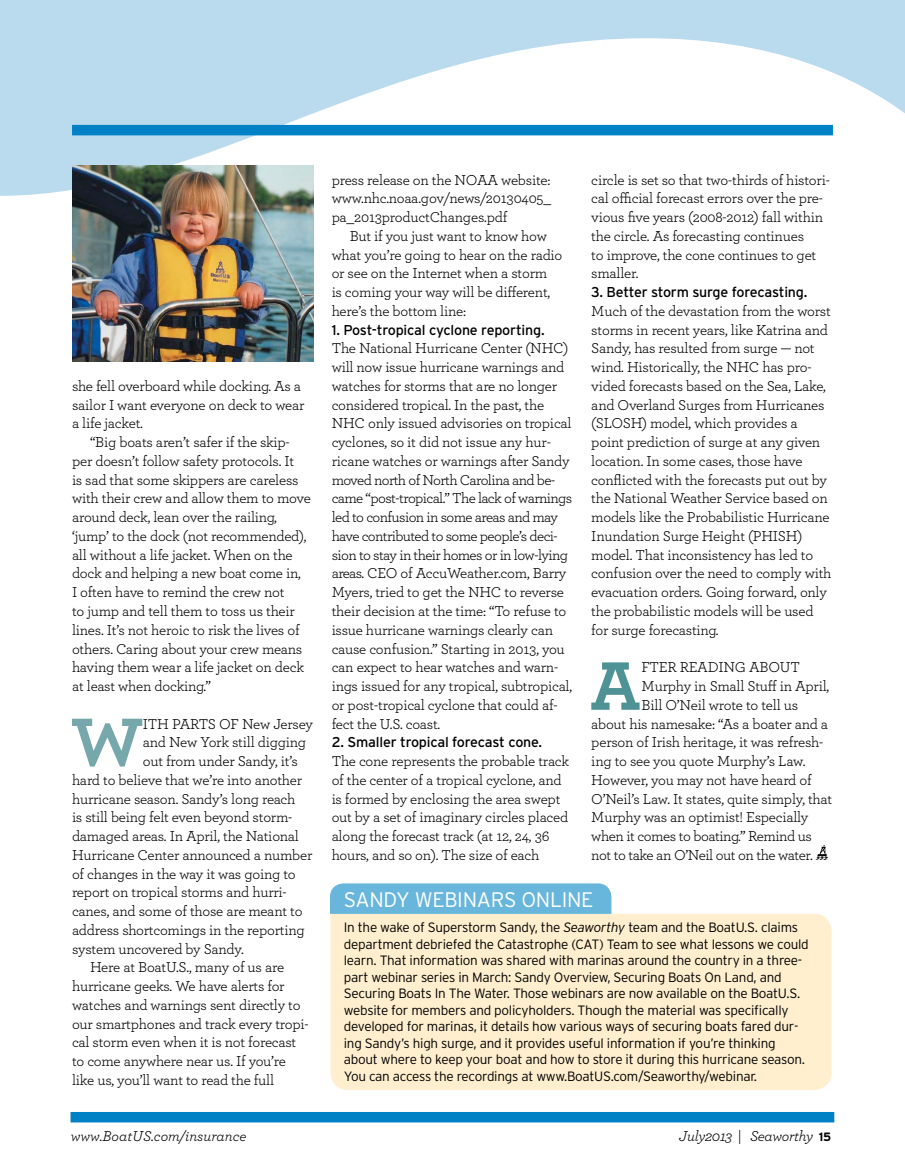
<style>
.page{position:relative;width:905px;height:1175px;background:#fff}
.page>*{position:absolute;margin:0;border:0;box-sizing:border-box;transform-origin:0 0}
.t1{font:700 72px "Archer";color:#4e9295}
.t2{font:700 72px "Archer";color:#76a7aa}
.t3{font:300 21px "Interstate";letter-spacing:-.015em;color:#fff}
.t4{font:15px/18.8px "Archer";letter-spacing:-.015em;color:#000}
.t5{font:italic 15px "Archer";letter-spacing:-.015em;color:#000}
.t6{font:15px "Archer";letter-spacing:-.035em;color:#000}
.t7{font:14.25px "Interstate";letter-spacing:-.015em;color:#000}
.t8{font:300 13.5px/16.5px "Interstate";letter-spacing:-.02em;color:#000}
.s1{font-style:italic}
.s2{font-family:"Interstate";font-weight:700;font-style:normal;font-size:12px}
</style>
<div class="page">
<svg style="left:0;top:0;width:904px;height:196px;fill:#badbee"></svg>
<div style="left:70px;top:1112px;width:764px;height:10px;background:#0081c6"></div>
<div style="left:72px;top:125px;width:760px;height:10px;background:#0081c6"></div>
<svg style="left:815px;top:845px;width:13px;height:15px"></svg>
<img style="left:72px;top:165px;width:242px;height:197px">
<div style="left:330px;top:913px;width:501px;height:177px;background:#ffefcf"></div>
<svg style="left:330px;top:883px;width:281px;height:31px;background:#6cb7dd"></svg>
<p class="t4" style="left:72px;top:376px;width:234px">she fell overboard while docking. As a sailor I want everyone on deck to wear a life jacket.</p>
<p class="t4" style="left:72px;top:432px;width:240px;text-indent:18px">“Big boats aren’t safer if the skip&shy;per doesn’t follow safety protocols. It<br>is sad that some skippers are careless with their crew and allow them to move around deck, lean over the railing, ‘jump’ to the dock (not recommended), all without a life jacket. When on the dock and helping a new boat come in,<br>I often have to remind the crew not<br>to jump and tell them to toss us their lines. It’s not heroic to risk the lives of others. Caring about your crew means having them wear a life jacket on deck at least when docking.”</p>
<h1 class="t2" style="left:70px;top:685px;width:75px">W</h1>
<p class="t4" style="left:143px;top:713px;width:171px">ith parts of New Jersey</p>
<p class="t4" style="left:143px;top:732px;width:165px">and New York still digging</p>
<p class="t4" style="left:143px;top:751px;width:156px">out from under Sandy, it’s</p>
<p class="t4" style="left:72px;top:769px;width:231px">hard to believe that we’re into another</p>
<p class="t4" style="left:72px;top:788px;width:225px">hurricane season. Sandy’s long reach</p>
<p class="t4" style="left:72px;top:807px;width:222px">is still being felt even beyond storm-</p>
<p class="t4" style="left:72px;top:826px;width:228px">damaged areas. In April, the National</p>
<p class="t4" style="left:72px;top:844px;width:242px">Hurricane Center announced a number</p>
<p class="t4" style="left:72px;top:863px;width:225px">of changes in the way it was going to</p>
<p class="t4" style="left:72px;top:882px;width:216px">report on tropical storms and hurri-</p>
<p class="t4" style="left:72px;top:901px;width:232px">canes, and some of those are meant to</p>
<p class="t4" style="left:72px;top:919px;width:234px">address shortcomings in the reporting</p>
<p class="t4" style="left:72px;top:938px;width:173px">system uncovered by Sandy.</p>
<p class="t4" style="left:90px;top:957px;width:196px">Here at BoatU.S., many of us are</p>
<p class="t4" style="left:72px;top:976px;width:214px">hurricane geeks. We have alerts for</p>
<p class="t4" style="left:72px;top:994px;width:230px">watches and warnings sent directly to</p>
<p class="t4" style="left:72px;top:1013px;width:238px">our smartphones and track every tropi-</p>
<p class="t4" style="left:72px;top:1032px;width:226px">cal storm even when it is not forecast</p>
<p class="t4" style="left:72px;top:1051px;width:215px">to come anywhere near us. If you’re</p>
<p class="t4" style="left:72px;top:1069px;width:203px">like us, you’ll want to read the full</p>
<p class="t4" style="left:332px;top:169px;width:221px;text-align:justify;text-indent:169px">website: www.nhc.noaa.gov/news/20130405_ pa_2013productChanges.pdf</p>
<p class="t4" style="left:332px;top:226px;width:232px;text-indent:18px">But if you just want to know how what you’re going to hear on the radio or see on the Internet when a storm<br>is coming your way will be different, here’s the bottom line:</p>
<p class="t7" style="left:332px;top:321px;width:214px">1. Post-tropical cyclone reporting.</p>
<p class="t4" style="left:332px;top:338px;width:242px">The National Hurricane Center (NH C) will now issue hurricane warnings and watches for storms that are no longer considered tropical. In the past, the<br>NH C only issued advisories on tropical cyclones, so it did not issue any hur&shy;ricane watches or warnings after Sandy moved north of North Carolina and be&shy;came “post-tropical.” The lack of warnings led to confusion in some areas and may have contributed to some people’s deci&shy;sion to stay in their homes or in low-lying areas. CEO of AccuWeather.com, Barry Myers, tried to get the NH C to reverse their decision at the time: “To refuse to issue hurricane warnings clearly can cause confusion.” Starting in 2013, you can expect to hear watches and warn&shy;ings issued for any tropical, subtropical, or post-tropical cyclone that could af&shy;fect the U.S. coast.</p>
<p class="t7" style="left:332px;top:733px;width:212px">2. Smaller tropical forecast cone.</p>
<p class="t4" style="left:331px;top:751px;width:239px">The cone represents the probable track of the center of a tropical cyclone, and is formed by enclosing the area swept out by a set of imaginary circles placed along the forecast track (at 12, 24, 36 hours, and so on). The size of each</p>
<p class="t4" style="left:332px;top:169px;width:135px">press release on the NOAA</p>
<p class="t4" style="left:591px;top:169px;width:240px">circle is set so that two-thirds of histori&shy;cal official forecast errors over the pre&shy;vious five years (2008-2012) fall within the circle. As forecasting continues<br>to improve, the cone continues to get smaller.</p>
<p class="t7" style="left:591px;top:283px;width:217px">3. Better storm surge forecasting.</p>
<p class="t4" style="left:591px;top:301px;width:242px">Much of the devastation from the worst storms in recent years, like Katrina and Sandy, has resulted from surge — not wind. Historically, the NH C has pro&shy;vided forecasts based on the Sea, Lake, and Overland Surges from Hurricanes (SLOSH) model, which provides a point prediction of surge at any given location. In some cases, those have conflicted with the forecasts put out by the National Weather Service based on models like the Probabilistic Hurricane Inundation Surge Height (PHI SH) model. That inconsistency has led to confusion over the need to comply with evacuation orders. Going forward, only the probabilistic models will be used for surge forecasting.</p>
<h1 class="t1" style="left:590px;top:629px;width:52px">A</h1>
<p class="t4" style="left:641px;top:657px;width:160px">fter reading about</p>
<p class="t4" style="left:641px;top:676px;width:189px">Murphy in Small Stuff in April,</p>
<p class="t4" style="left:641px;top:694px;width:158px">Bill O’Neil wrote to tell us</p>
<p class="t4" style="left:591px;top:713px;width:238px">about his namesake: “As a boater and a</p>
<p class="t4" style="left:591px;top:732px;width:233px">person of Irish heritage, it was refresh-</p>
<p class="t4" style="left:591px;top:751px;width:216px">ing to see you quote Murphy’s Law.</p>
<p class="t4" style="left:591px;top:769px;width:222px">However, you may not have heard of</p>
<p class="t4" style="left:591px;top:788px;width:242px">O’Neil’s Law. It states, quite simply, that</p>
<p class="t4" style="left:591px;top:807px;width:219px">Murphy was an optimist! Especially</p>
<p class="t6" style="left:591px;top:825px;width:222px">when it comes to boating.” Remind us</p>
<p class="t4" style="left:591px;top:844px;width:223px">not to take an O’Neil out on the water.</p>
<h2 class="t3" style="left:344px;top:886px;width:251px">sandy webinars online</h2>
<p class="t8" style="left:344px;top:919px;width:466px">I n the wake of Superstorm Sandy, the <span class="s1">Seaworthy</span> team and the BoatU.S. claims department debriefed the Catastrophe (CAT) Team to see what lessons we could learn. That information was shared with marinas around the country in a three&shy;part webinar series in March: Sandy Overview, Securing Boats On Land, and Securing Boats I n The Water. Those webinars are now available on the BoatU.S. website for members and policyholders. Though the material was specifically developed for marinas, it details how various ways of securing boats fared dur&shy;ing Sandy’s high surge, and it provides useful information if you’re thinking about where to keep your boat and how to store it during this hurricane season.<br>You can access the recordings at www.BoatUS.com/Seaworthy/webinar.</p>
<p class="t5" style="left:71px;top:1125px;width:177px">www.BoatUS.com/insurance</p>
<p class="t5" style="left:679px;top:1125px;width:154px">July2013 | Seaworthy <span class="s2">15</span></p>
</div>
